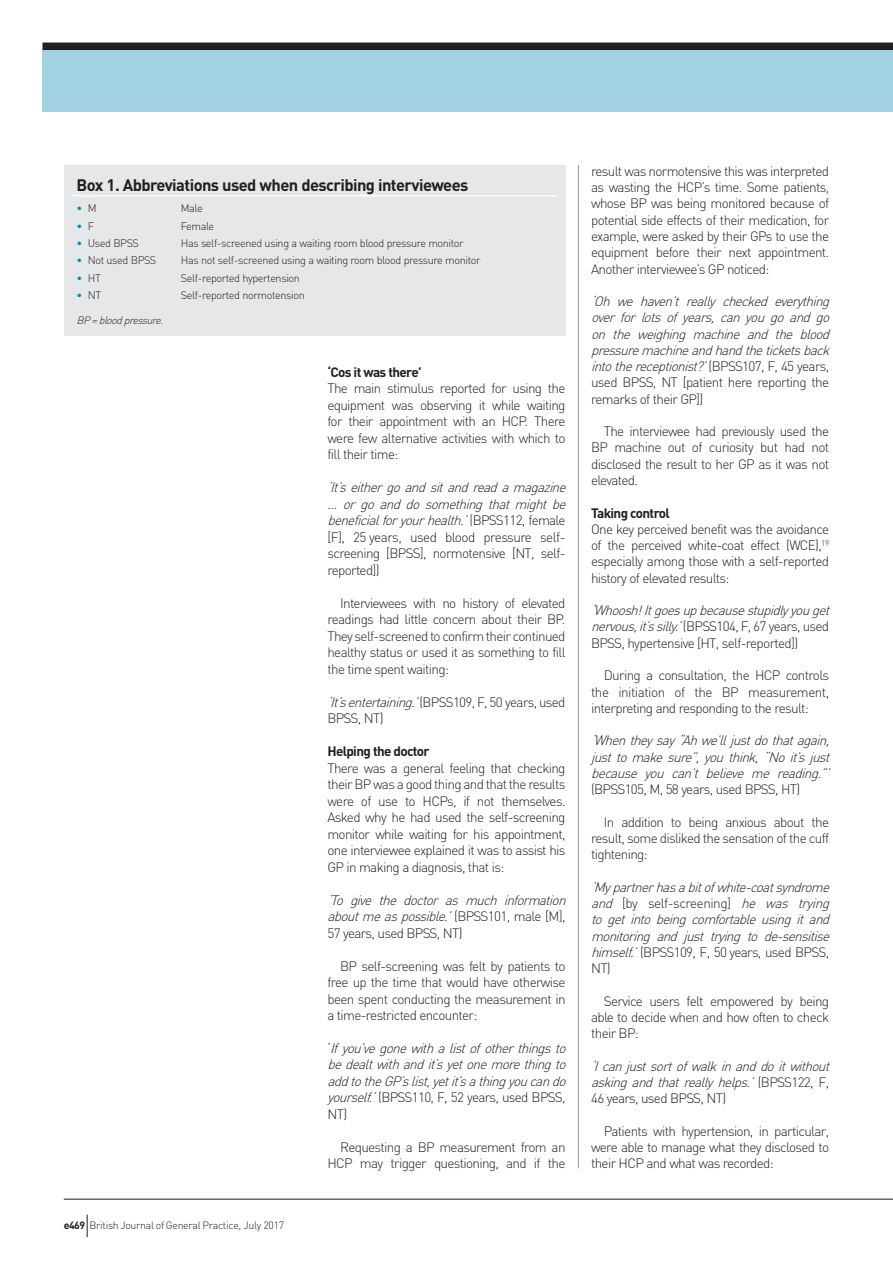
<style>
.page{position:relative;width:893px;height:1263px;background:#fff}
.page>*{position:absolute;margin:0;border:0;box-sizing:border-box;transform-origin:0 0}
.t1{font:700 16.5px "DIN";letter-spacing:-.035em;color:#231f20}
.t2{font:300 13.5px/16.5px "DIN";letter-spacing:-.05em;color:#231f20;text-align:justify}
.t3{font:italic 300 13.5px/16.2px "DIN";letter-spacing:-.05em;color:#231f20}
.t4{font:700 13.5px "DIN";letter-spacing:-.05em;color:#231f20}
.t5{font:300 10.8px "DIN";letter-spacing:-.035em;color:#231f20}
.t6{font:300 10.8px "DIN";color:#008fb3}
.t7{font:300 10.5px "DIN";letter-spacing:-.025em;color:#231f20}
.t8{font:italic 300 10.5px "DIN";color:#231f20}
.s1{color:#231f20}
.s2{color:#008fb3}
.s3{font-weight:700}
.s4{font-style:italic}
.s5{font-style:normal}
</style>
<div class="page">
<div style="left:43px;top:48px;width:850px;height:64px;background:#a2d2e3"></div>
<div style="left:43px;top:43px;width:850px;height:7px;background:#231f20"></div>
<hr style="left:578px;top:165px;width:1px;height:1003px;background:#939598">
<div style="left:64px;top:165px;width:502px;height:171px;background:#e6e7e9"></div>
<hr style="left:72px;top:195px;width:485px;height:1px;background:#fff">
<hr style="left:64px;top:1199px;width:829px;height:1px;background:#231f20">
<svg style="left:87px;top:1214px;width:1px;height:23px"></svg>
<p class="t1" style="left:77px;top:174px;width:393px">Box 1. Abbreviations used when describing interviewees</p>
<p class="t6" style="left:77px;top:202px;width:22px">• <span class="s1">M</span></p>
<p class="t5" style="left:181px;top:202px;width:23px">Male</p>
<p class="t6" style="left:77px;top:219px;width:19px">• <span class="s1">F</span></p>
<p class="t5" style="left:181px;top:219px;width:35px">Female</p>
<p class="t5" style="left:77px;top:236px;width:64px"><span class="s2">•</span> Used BPSS</p>
<p class="t5" style="left:181px;top:236px;width:284px">Has self-screened using a waiting room blood pressure monitor</p>
<p class="t5" style="left:77px;top:254px;width:81px"><span class="s2">•</span> Not used BPSS</p>
<p class="t5" style="left:181px;top:254px;width:301px">Has not self-screened using a waiting room blood pressure monitor</p>
<p class="t5" style="left:77px;top:271px;width:26px"><span class="s2">•</span> HT</p>
<p class="t5" style="left:181px;top:271px;width:121px">Self-reported hypertension</p>
<p class="t5" style="left:77px;top:288px;width:26px"><span class="s2">•</span> NT</p>
<p class="t5" style="left:181px;top:288px;width:125px">Self-reported normotension</p>
<p class="t8" style="left:77px;top:314px;width:91px">BP=bloodpressure.</p>
<p class="t7" style="left:64px;top:1219px;width:222px"><span class="s3">e469</span> British Journal of General Practice, July 2017</p>
<p class="t4" style="left:327px;top:363px;width:96px">‘Cos it was there’</p>
<p class="t2" style="left:327px;top:380px;width:240px">The main stimulus reported for using the equipment was observing it while waiting for their appointment with an HCP. There were few alternative activities with which to fill their time:</p>
<p class="t2" style="left:327px;top:479px;width:244px;text-align:left"><span class="s4">‘It’seithergoandsitandreadamagazine … or go and do something that might be beneficialforyourhealth.’</span>( B P S S 1 1 2 , f e m a le [F], 25 years, used blood pressure self&shy;screening [BPSS], normotensive [NT, self&shy;reported])</p>
<p class="t2" style="left:327px;top:594px;width:240px;text-indent:13px">Interviewees with no history of elevated readings had little concern about their BP.<br>They self-screened to confirm their continued healthy status or used it as something to fill the time spent waiting:</p>
<p class="t2" style="left:327px;top:693px;width:240px"><span class="s4">‘It’sentertaining.’</span>(BPSS109, F, 50 years, used<br>BPSS, NT)</p>
<p class="t4" style="left:327px;top:742px;width:104px">Helping the doctor</p>
<p class="t2" style="left:327px;top:759px;width:240px">There was a general feeling that checking their BP was a good thing and that the results were of use to HCPs, if not themselves.<br>Asked why he had used the self-screening monitor while waiting for his appointment, one interviewee explained it was to assist his GP in making a diagnosis, that is:</p>
<p class="t3" style="left:327px;top:891px;width:244px">‘To give the doctor as much information aboutmeaspossible.’<span class="s5">( B PSS 1 0 1 , m a le [ M ] ,<br>57 years, used BPSS, NT)</span></p>
<p class="t2" style="left:327px;top:957px;width:240px;text-indent:13px">BP self-screening was felt by patients to free up the time that would have otherwise been spent conducting the measurement in a time-restricted encounter:</p>
<p class="t3" style="left:327px;top:1040px;width:244px"><span class="s5">‘</span> Ifyou’vegonewithalistofotherthingsto bedealtwithandit’syetonemorethingto addtotheGP’slist,yetit’sathingyoucando yourself.’<span class="s5">(BPSS110, F, 52 years, used BPSS, NT)</span></p>
<p class="t2" style="left:327px;top:1139px;width:240px;text-align:right">Requesting a BP measurement from an<br>HCP may trigger questioning, and if the</p>
<p class="t2" style="left:591px;top:163px;width:240px">result was normotensive this was interpreted as wasting the HCP’s time. Some patients, whose BP was being monitored because of potential side effects of their medication, for example, were asked by their GPs to use the equipment before their next appointment.<br>Another interviewee’s GP noticed:</p>
<p class="t3" style="left:591px;top:293px;width:244px">‘Oh we haven’t really checked everything over for lots of years, can you go and go on the weighing machine and the blood pressuremachineandhandtheticketsback intothereceptionist?’<span class="s5">( B P S S 1 0 7 , F , 4 5 ye a rs , used BPSS, NT [patient here reporting the remarks of their GP])</span></p>
<p class="t2" style="left:591px;top:423px;width:240px;text-indent:13px">The interviewee had previously used the BP machine out of curiosity but had not disclosed the result to her GP as it was not elevated.</p>
<p class="t4" style="left:591px;top:504px;width:80px">Taking control</p>
<p class="t2" style="left:591px;top:521px;width:240px">One key perceived benefit was the avoidance of the perceived white-coat effect (WCE),<sup>19 </sup>especially among those with a self-reported history of elevated results:</p>
<p class="t2" style="left:591px;top:602px;width:244px;text-align:left"><span class="s4">‘Whoosh!Itgoesupbecausestupidlyyouget nervous,it’ssilly.’</span>(BPSS104, F, 67 years, used<br>BPSS, hypertensive [HT, self-reported])</p>
<p class="t2" style="left:591px;top:667px;width:240px;text-indent:13px">During a consultation, the HCP controls the initiation of the BP measurement, interpreting and responding to the result:</p>
<p class="t3" style="left:591px;top:732px;width:244px;text-align:justify">‘Whentheysay“Ahwe’lljustdothatagain, justtomakesure”,youthink,“Noit’sjust because you can’t believe me reading.”’</p>
<p class="t2" style="left:591px;top:781px;width:211px">(BPSS105, M, 58 years, used BPSS, HT)</p>
<p class="t2" style="left:591px;top:814px;width:240px;text-indent:13px">In addition to being anxious about the result, some disliked the sensation of the cuff tightening:</p>
<p class="t3" style="left:591px;top:879px;width:244px">‘Mypartnerhasabitofwhite-coatsyndrome and <span class="s5">[by self-screening]</span> he was trying to get into being comfortable using it and monitoring and just trying to de-sensitise himself.’<span class="s5">(BPSS109, F, 50 years, used BPSS, NT)</span></p>
<p class="t2" style="left:591px;top:992px;width:240px;text-indent:13px">Service users felt empowered by being able to decide when and how often to check their BP:</p>
<p class="t3" style="left:591px;top:1058px;width:244px">‘Icanjustsortofwalkinanddoitwithout askingandthatreallyhelps.’<span class="s5">( B P S S 1 2 2 , F ,<br>46 years, used BPSS, NT)</span></p>
<p class="t2" style="left:591px;top:1123px;width:240px;text-indent:13px">Patients with hypertension, in particular, were able to manage what they disclosed to their HCP and what was recorded:</p>
</div>
